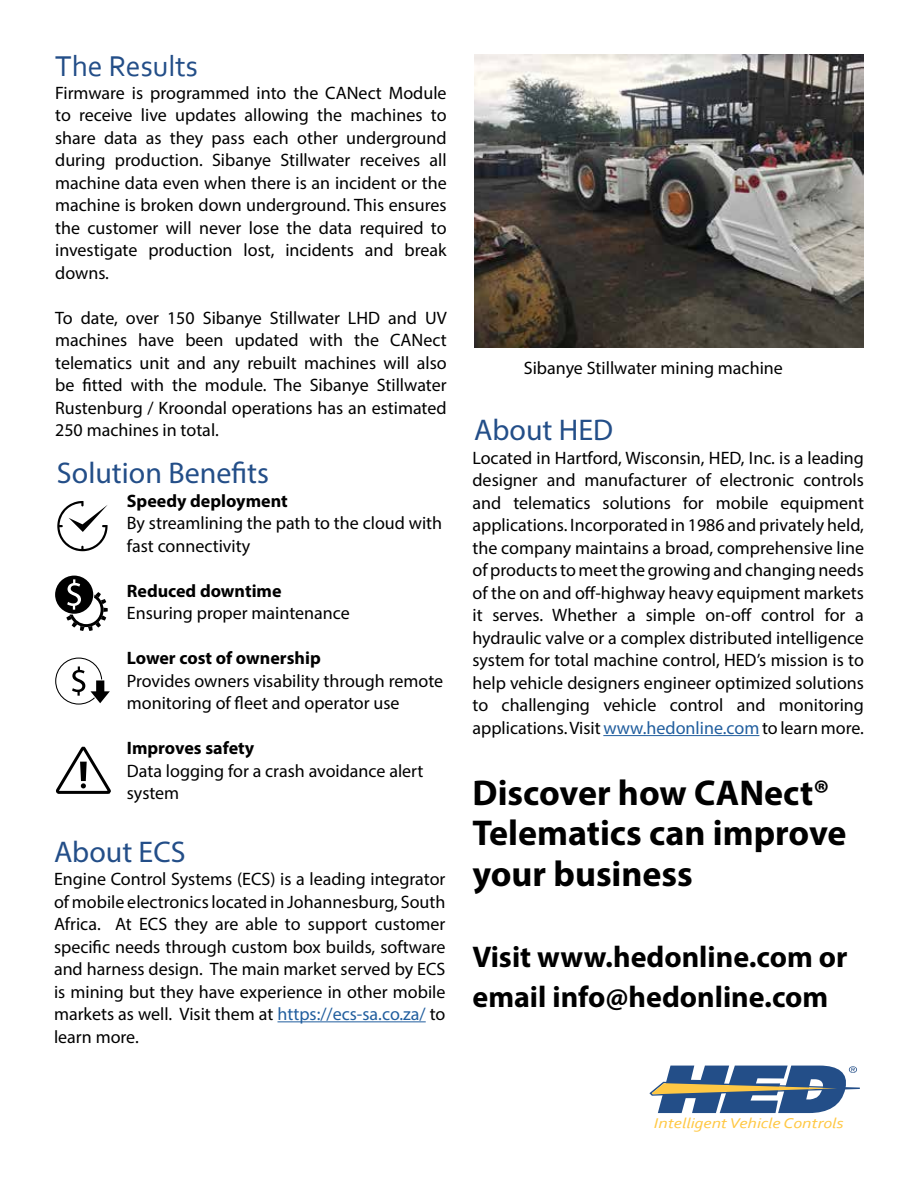
<style>
.page{position:relative;width:918px;height:1188px;background:#fff}
.page>*{position:absolute;margin:0;border:0;box-sizing:border-box;transform-origin:0 0}
.t1{font:700 36px/40.5px "Myriad Pro";color:#000}
.t2{font:700 30px/40.5px "Myriad Pro";color:#000}
.t3{font:30px "Myriad Pro";color:#234e88}
.t4{font:30px "Corbel";color:#234e88}
.t5{font:18px/22.5px "Myriad Pro";color:#000;text-align:justify}
.t6{font:700 18px "Myriad Pro";color:#000}
.t7{font:italic 14.85px "Corbel";color:#ffc844;scale:1.21 1}
.s1{color:#215e9e}
</style>
<div class="page">
<img style="left:474px;top:55px;width:390px;height:293px">
<svg style="left:649px;top:1066px;width:211px;height:47px"></svg>
<hr style="left:603px;top:735px;width:156px;height:1px;background:#215e9e">
<hr style="left:278px;top:1021px;width:148px;height:1px;background:#215e9e">
<svg style="left:57px;top:501px;width:51px;height:50px"></svg>
<svg style="left:56px;top:746px;width:55px;height:48px"></svg>
<svg style="left:55px;top:657px;width:55px;height:48px"></svg>
<svg style="left:55px;top:576px;width:53px;height:55px"></svg>
<h2 class="t4" style="left:55px;top:48px;width:144px">The Results</h2>
<p class="t5" style="left:55px;top:81px;width:393px">Firmware is programmed into the CANect Module to receive live updates allowing the machines to share data as they pass each other underground during production. Sibanye Stillwater receives all machine data even when there is an incident or the machine is broken down underground. This ensures the customer will never lose the data required to investigate production lost, incidents and break downs.</p>
<p class="t5" style="left:55px;top:306px;width:393px">To date, over 150 Sibanye Stillwater LHD and UV machines have been updated with the CANect telematics unit and any rebuilt machines will also be fitted with the module. The Sibanye Stillwater Rustenburg / Kroondal operations has an estimated 250 machines in total.</p>
<h2 class="t3" style="left:57px;top:455px;width:214px">Solution Benefits</h2>
<p class="t6" style="left:127px;top:489px;width:162px">Speedy deployment</p>
<p class="t5" style="left:127px;top:511px;width:317px">By streamlining the path to the cloud with fast connectivity</p>
<p class="t6" style="left:127px;top:579px;width:156px">Reduced downtime</p>
<p class="t5" style="left:127px;top:601px;width:225px">Ensuring proper maintenance</p>
<p class="t6" style="left:127px;top:646px;width:195px">Lower cost of ownership</p>
<p class="t5" style="left:127px;top:669px;width:318px">Provides owners visability through remote monitoring of fleet and operator use</p>
<p class="t6" style="left:127px;top:736px;width:129px">Improves safety</p>
<p class="t5" style="left:127px;top:759px;width:298px">Data logging for a crash avoidance alert system</p>
<h2 class="t3" style="left:54px;top:833px;width:133px">About ECS</h2>
<p class="t5" style="left:54px;top:867px;width:393px">Engine Control Systems (ECS) is a leading integrator of mobile electronics located in Johannesburg, South Africa. At ECS they are able to support customer specific needs through custom box builds, software and harness design. The main market served by ECS is mining but they have experience in other mobile markets as well. Visit them at <span class="s1">https://ecs-sa.co.za/</span> to learn more.</p>
<p class="t5" style="left:524px;top:357px;width:260px">Sibanye Stillwater mining machine</p>
<h2 class="t3" style="left:474px;top:412px;width:140px">About HED</h2>
<p class="t5" style="left:472px;top:446px;width:393px">Located in Hartford, Wisconsin, HED, Inc. is a leading designer and manufacturer of electronic controls and telematics solutions for mobile equipment applications. Incorporated in 1986 and privately held, the company maintains a broad, comprehensive line of products to meet the growing and changing needs of the on and off-highway heavy equipment markets it serves. Whether a simple on-off control for a hydraulic valve or a complex distributed intelligence system for total machine control, HED’s mission is to help vehicle designers engineer optimized solutions to challenging vehicle control and monitoring applications. Visit <span class="s1">www.hedonline.com</span> to learn more.</p>
<h1 class="t1" style="left:472px;top:771px;width:376px">Discover how CANect®<br>Telematics can improve your business</h1>
<h2 class="t2" style="left:472px;top:936px;width:377px">Visit www.hedonline.com or email info@hedonline.com</h2>
<p class="t7" style="left:654px;top:1114px;width:158px">Intelligent Vehicle Controls</p>
</div>
